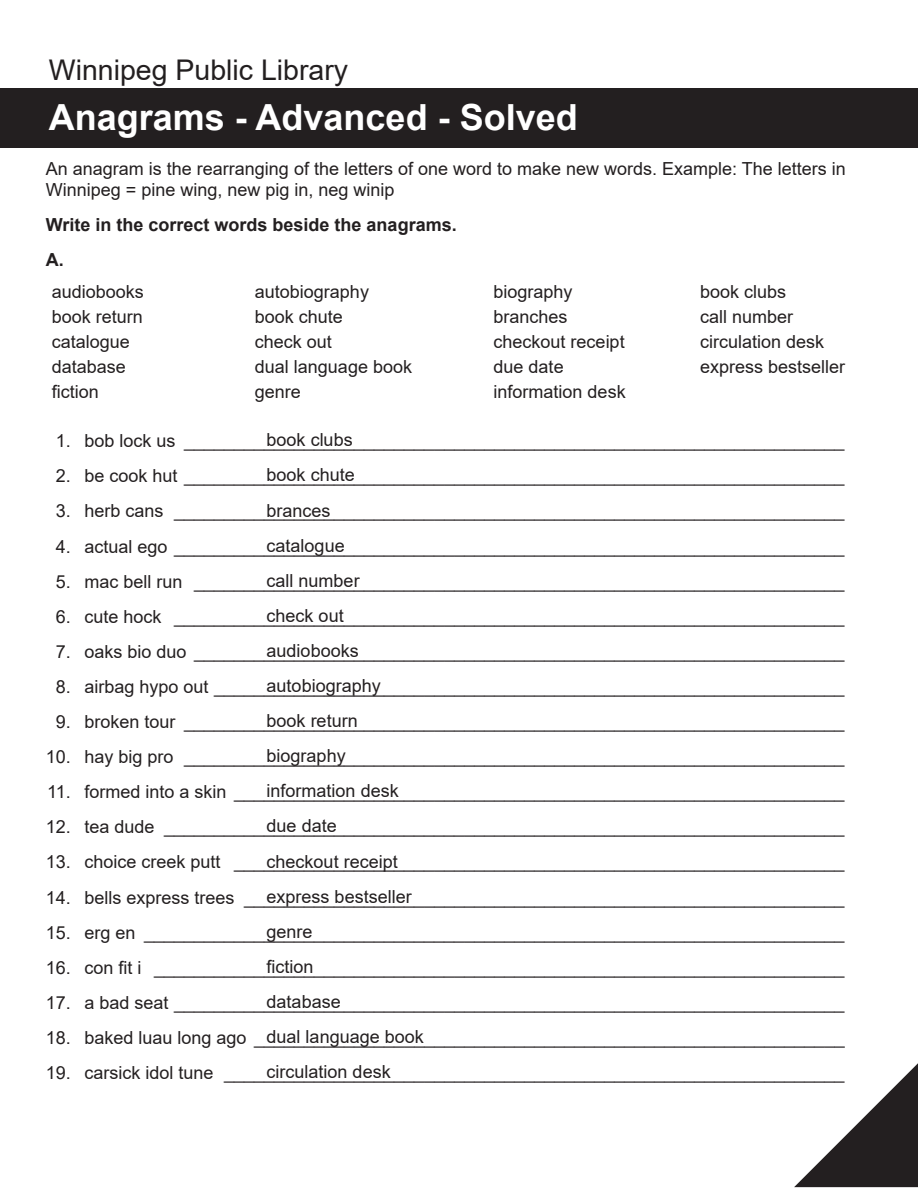
<style>
.page{position:relative;width:918px;height:1188px;background:#fff}
.page>*{position:absolute;margin:0;border:0;box-sizing:border-box;transform-origin:0 0}
.t1{font:700 36px "Arial";color:#fff}
.t2{font:28.5px "Arial";color:#231f20}
.t3{font:18px/21.6px "Arial";color:#231f20}
.t4{font:700 18px "Arial";color:#231f20}
</style>
<div class="page">
<svg style="left:794px;top:1063px;width:124px;height:124px"></svg>
<div style="left:0;top:89px;width:918px;height:59px;background:#231f20"></div>
<h2 class="t2" style="left:49px;top:50px;width:301px">Winnipeg Public Library</h2>
<h1 class="t1" style="left:49px;top:92px;width:530px">Anagrams - Advanced - Solved</h1>
<p class="t3" style="left:46px;top:157px;width:802px">An anagram is the rearranging of the letters of one word to make new words. Example: The letters in<br>Winnipeg = pine wing, new pig in, neg winip</p>
<p class="t4" style="left:46px;top:212px;width:412px">Write in the correct words beside the anagrams.</p>
<p class="t4" style="left:46px;top:247px;width:19px">A.</p>
<p class="t3" style="left:52px;top:281px;width:94px">audiobooks</p>
<p class="t3" style="left:255px;top:281px;width:116px">autobiography</p>
<p class="t3" style="left:494px;top:281px;width:81px">biography</p>
<p class="t3" style="left:700px;top:281px;width:88px">book clubs</p>
<p class="t3" style="left:52px;top:306px;width:93px">book return</p>
<p class="t3" style="left:255px;top:306px;width:90px">book chute</p>
<p class="t3" style="left:494px;top:306px;width:76px">branches</p>
<p class="t3" style="left:700px;top:306px;width:95px">call number</p>
<p class="t3" style="left:52px;top:331px;width:80px">catalogue</p>
<p class="t3" style="left:255px;top:331px;width:79px">check out</p>
<p class="t3" style="left:494px;top:331px;width:133px">checkout receipt</p>
<p class="t3" style="left:700px;top:331px;width:126px">circulation desk</p>
<p class="t3" style="left:52px;top:356px;width:76px">database</p>
<p class="t3" style="left:255px;top:356px;width:159px">dual language book</p>
<p class="t3" style="left:494px;top:356px;width:72px">due date</p>
<p class="t3" style="left:700px;top:356px;width:147px">express bestseller</p>
<p class="t3" style="left:52px;top:381px;width:49px">fiction</p>
<p class="t3" style="left:255px;top:381px;width:48px">genre</p>
<p class="t3" style="left:494px;top:381px;width:134px">information desk</p>
<p class="t3" style="left:267px;top:429px;width:88px">book clubs</p>
<p class="t3" style="left:267px;top:464px;width:90px">book chute</p>
<p class="t3" style="left:267px;top:499px;width:66px">brances</p>
<p class="t3" style="left:267px;top:534px;width:80px">catalogue</p>
<p class="t3" style="left:267px;top:569px;width:95px">call number</p>
<p class="t3" style="left:267px;top:605px;width:79px">check out</p>
<p class="t3" style="left:267px;top:640px;width:94px">audiobooks</p>
<p class="t3" style="left:267px;top:675px;width:116px">autobiography</p>
<p class="t3" style="left:267px;top:710px;width:93px">book return</p>
<p class="t3" style="left:267px;top:745px;width:81px">biography</p>
<p class="t3" style="left:267px;top:780px;width:134px">information desk</p>
<p class="t3" style="left:267px;top:815px;width:72px">due date</p>
<p class="t3" style="left:267px;top:850px;width:133px">checkout receipt</p>
<p class="t3" style="left:267px;top:885px;width:147px">express bestseller</p>
<p class="t3" style="left:267px;top:920px;width:48px">genre</p>
<p class="t3" style="left:267px;top:956px;width:49px">fiction</p>
<p class="t3" style="left:267px;top:991px;width:76px">database</p>
<p class="t3" style="left:267px;top:1026px;width:159px">dual language book</p>
<p class="t3" style="left:267px;top:1061px;width:126px">circulation desk</p>
<p class="t3" style="left:56px;top:430px;width:790px">1. bob lock us __________________________________________________________________</p>
<p class="t3" style="left:56px;top:465px;width:790px">2. be cook hut __________________________________________________________________</p>
<p class="t3" style="left:56px;top:500px;width:790px">3. herb cans ___________________________________________________________________</p>
<p class="t3" style="left:56px;top:535px;width:790px">4. actual ego ___________________________________________________________________</p>
<p class="t3" style="left:56px;top:570px;width:790px">5. mac bell run _________________________________________________________________</p>
<p class="t3" style="left:56px;top:606px;width:790px">6. cute hock ___________________________________________________________________</p>
<p class="t3" style="left:56px;top:641px;width:790px">7. oaks bio duo _________________________________________________________________</p>
<p class="t3" style="left:56px;top:676px;width:790px">8. airbag hypo out _______________________________________________________________</p>
<p class="t3" style="left:56px;top:711px;width:790px">9. broken tour __________________________________________________________________</p>
<p class="t3" style="left:46px;top:746px;width:800px">10. hay big pro __________________________________________________________________</p>
<p class="t3" style="left:47px;top:781px;width:799px">11. formed into a skin _____________________________________________________________</p>
<p class="t3" style="left:46px;top:816px;width:800px">12. tea dude ____________________________________________________________________</p>
<p class="t3" style="left:46px;top:851px;width:800px">13. choice creek putt _____________________________________________________________</p>
<p class="t3" style="left:46px;top:886px;width:800px">14. bells express trees ____________________________________________________________</p>
<p class="t3" style="left:46px;top:921px;width:800px">15. erg en ______________________________________________________________________</p>
<p class="t3" style="left:46px;top:957px;width:800px">16. con fit i _____________________________________________________________________</p>
<p class="t3" style="left:46px;top:992px;width:800px">17. a bad seat ___________________________________________________________________</p>
<p class="t3" style="left:46px;top:1027px;width:800px">18. baked luau long ago ___________________________________________________________</p>
<p class="t3" style="left:46px;top:1062px;width:800px">19. carsick idol tune ______________________________________________________________</p>
</div>
